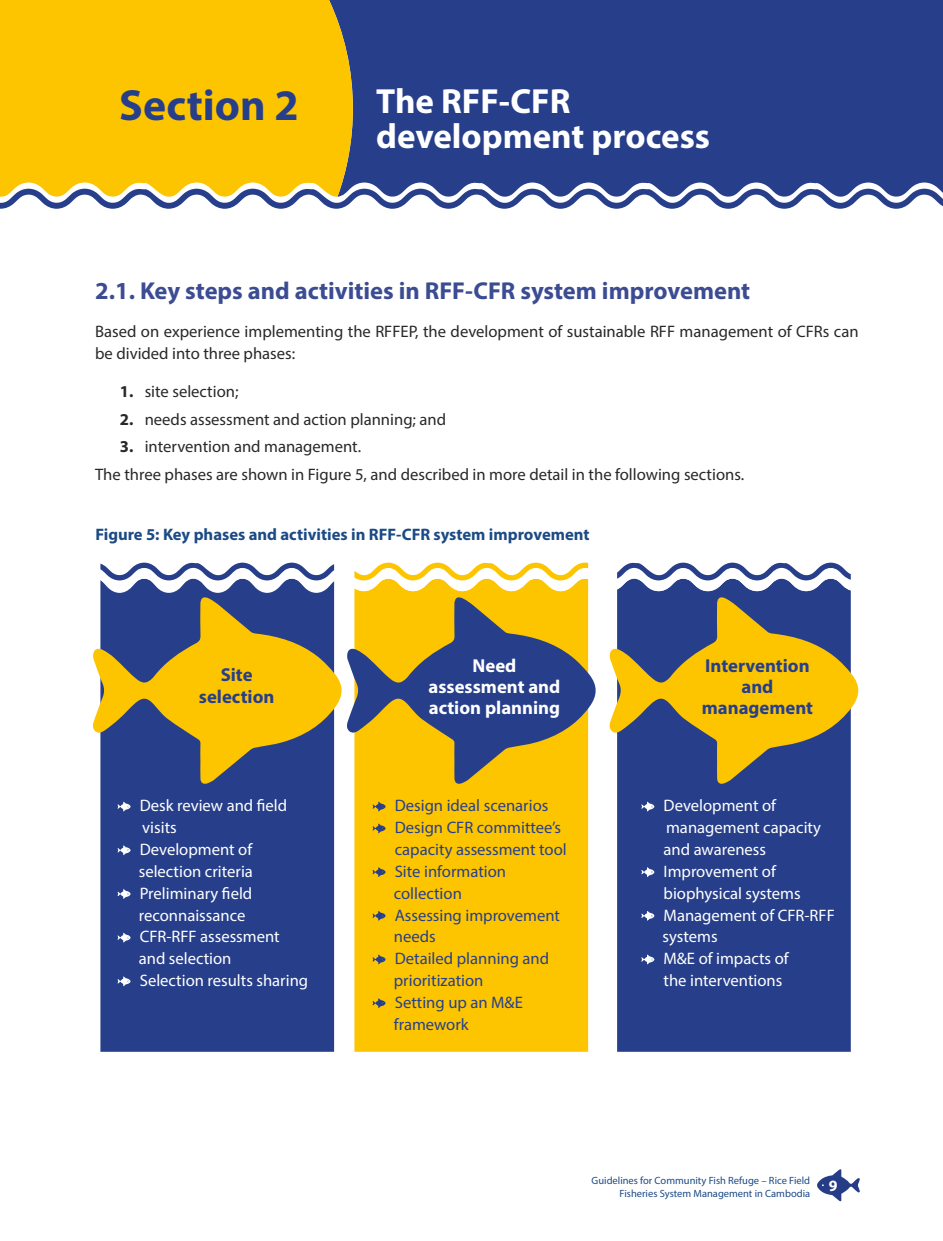
<style>
.page{position:relative;width:943px;height:1241px;background:#fff}
.page>*{position:absolute;margin:0;border:0;box-sizing:border-box;transform-origin:0 0}
.t1{font:700 43.75px "Myriad Pro";color:#273f8b}
.t2{font:700 35px/34.8px "Myriad Pro";color:#fff}
.t3{font:700 24.5px "Myriad Pro";color:#3c4c93}
.t4{font:700 18.72px/21.2px "Myriad Pro";color:#273f8b;text-align:center}
.t5{font:700 18.72px/21.2px "Myriad Pro";color:#fff;text-align:center}
.t6{font:16.62px/22.8px "Myriad Pro";color:#292829}
.t7{font:16.62px/21.9px "Myriad Pro";color:#fff}
.t8{font:16.62px/21.9px "Myriad Pro";color:#273f8b}
.t9{font:700 16.62px "Myriad Pro";color:#1c4a85}
.t10{font:700 15.75px "Myriad Pro";color:#fff}
.t11{font:10.5px/12.6px "Myriad Pro";color:#1c4a85;text-align:right}
.s1{font-weight:700}
</style>
<div class="page">
<svg style="left:0;top:198px;width:943px;height:11px"></svg>
<div style="left:353px;top:0;width:590px;height:198px;background:#273f8b"></div>
<div style="left:0;top:0;width:353px;height:198px;background:#fdc500"></div>
<div style="left:354px;top:591px;width:234px;height:460px;background:#fdc500"></div>
<div style="left:617px;top:591px;width:233px;height:460px;background:#273f8b"></div>
<div style="left:100px;top:591px;width:234px;height:460px;background:#273f8b"></div>
<svg style="left:354px;top:562px;width:234px;height:29px"></svg>
<svg style="left:617px;top:562px;width:233px;height:29px"></svg>
<svg style="left:100px;top:562px;width:234px;height:29px"></svg>
<svg style="left:347px;top:595px;width:249px;height:189px"></svg>
<svg style="left:609px;top:595px;width:250px;height:189px"></svg>
<svg style="left:92px;top:595px;width:250px;height:189px"></svg>
<svg style="left:118px;top:801px;width:13px;height:10px"></svg>
<svg style="left:118px;top:845px;width:13px;height:10px"></svg>
<svg style="left:118px;top:888px;width:13px;height:10px"></svg>
<svg style="left:118px;top:932px;width:13px;height:10px"></svg>
<svg style="left:118px;top:976px;width:13px;height:10px"></svg>
<svg style="left:372px;top:801px;width:14px;height:10px"></svg>
<svg style="left:372px;top:823px;width:14px;height:10px"></svg>
<svg style="left:372px;top:867px;width:14px;height:9px"></svg>
<svg style="left:372px;top:910px;width:14px;height:10px"></svg>
<svg style="left:372px;top:954px;width:14px;height:10px"></svg>
<svg style="left:372px;top:998px;width:14px;height:9px"></svg>
<svg style="left:641px;top:801px;width:13px;height:10px"></svg>
<svg style="left:641px;top:867px;width:13px;height:9px"></svg>
<svg style="left:641px;top:910px;width:13px;height:10px"></svg>
<svg style="left:641px;top:954px;width:13px;height:10px"></svg>
<svg style="left:817px;top:1169px;width:42px;height:32px"></svg>
<h1 class="t1" style="left:119px;top:77px;width:181px">Section 2</h1>
<h2 class="t2" style="left:376px;top:83px;width:335px">The RFF-CFR development process</h2>
<h3 class="t3" style="left:95px;top:274px;width:656px">2.1. Key steps and activities in RFF-CFR system improvement</h3>
<p class="t6" style="left:95px;top:319px;width:765px">Based on experience implementing the RFFEP, the development of sustainable RFF management of CFRs can be divided into three phases:</p>
<p class="t6" style="left:120px;top:379px;width:120px"><span class="s1">1.</span> site selection;</p>
<p class="t6" style="left:120px;top:407px;width:328px"><span class="s1">2.</span> needs assessment and action planning; and</p>
<p class="t6" style="left:95px;top:432px;width:650px;line-height:27.7px;text-indent:25px"><span class="s1">3.</span> intervention and management.<br>The three phases are shown in Figure 5, and described in more detail in the following sections.</p>
<p class="t9" style="left:95px;top:523px;width:496px">Figure 5: Key phases and activities in RFF-CFR system improvement</p>
<p class="t4" style="left:199px;top:663px;width:77px">Site selection</p>
<p class="t7" style="left:139px;top:794px;width:171px">Desk review and field visits<br>Development of selection criteria<br>Preliminary field reconnaissance<br>CFR-RFF assessment and selection<br>Selection results sharing</p>
<p class="t5" style="left:428px;top:654px;width:133px">Need assessment and action planning</p>
<p class="t4" style="left:701px;top:654px;width:113px">Intervention and management</p>
<p class="t8" style="left:394px;top:794px;width:174px">Design ideal scenarios<br>Design CFR committee’s capacity assessment tool<br>Site information collection<br>Assessing improvement needs<br>Detailed planning and prioritization<br>Setting up an M&amp;E framework</p>
<p class="t7" style="left:662px;top:794px;width:174px">Development of management capacity and awareness<br>Improvement of biophysical systems<br>Management of CFR-RFF systems<br>M&amp;E of impacts of<br>the interventions</p>
<p class="t11" style="left:591px;top:1174px;width:220px">Guidelines for Community Fish Refuge – Rice Field<br>Fisheries System Management in Cambodia</p>
<p class="t10" style="left:828px;top:1174px;width:10px">9</p>
</div>
